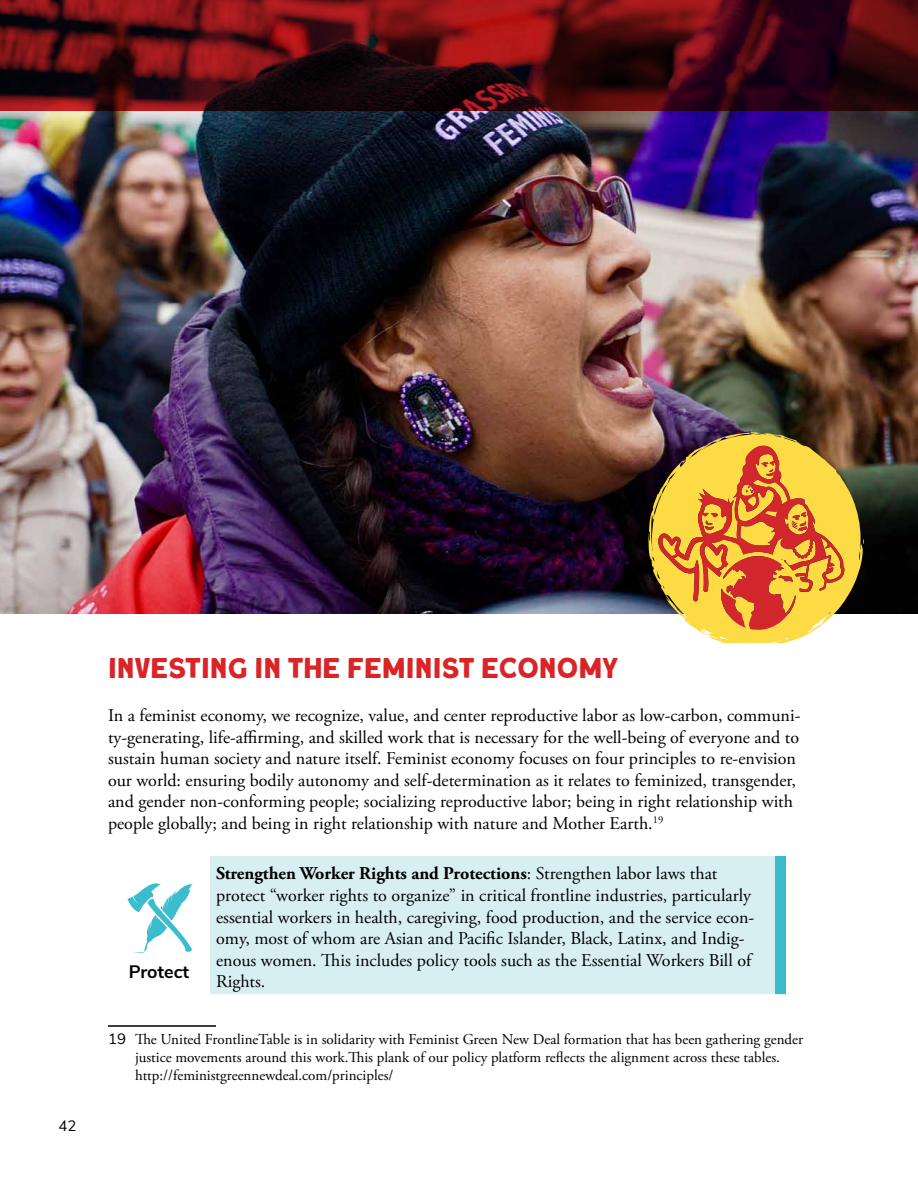
<style>
.page{position:relative;width:918px;height:1188px;background:#fff}
.page>*{position:absolute;margin:0;border:0;box-sizing:border-box;transform-origin:0 0}
.t1{font:26.7px "Roquen";color:#d92428}
.t2{font:18px/21.6px "Adobe Garamond Pro";color:#000}
.t3{font:700 18px "Nunito Sans";color:#000}
.t4{font:15px/18px "Adobe Garamond Pro";color:#000}
.t5{font:15px "Nunito Sans";color:#000}
.s1{font-weight:700}
.s2{font-family:"Nunito Sans"}
</style>
<div class="page">
<div style="left:210px;top:857px;width:565px;height:140px;background:#d8eff2"></div>
<div style="left:775px;top:857px;width:11px;height:140px;background:#38bccc"></div>
<div style="left:210px;top:994px;width:565px;height:6px;background:#fff"></div>
<div style="left:775px;top:994px;width:11px;height:6px;background:#fff"></div>
<hr style="left:108px;top:1025px;width:108px;height:2px;background:#000">
<img style="left:0;top:110px;width:918px;height:503px">
<svg style="left:0;top:0;width:918px;height:110px;background:#4e0c11"></svg>
<img style="left:648px;top:432px;width:215px;height:211px">
<svg style="left:651px;top:443px;width:193px;height:192px;background:#df9d42"></svg>
<svg style="left:127px;top:883px;width:66px;height:70px"></svg>
<p class="t5" style="left:58px;top:1115px;width:19px">42</p>
<h1 class="t1" style="left:108px;top:650px;width:512px">INVESTING IN THE FEMINIST ECONOMY</h1>
<p class="t2" style="left:108px;top:705px;width:694px">In a feminist economy, we recognize, value, and center reproductive labor as low-carbon, communi&shy;ty-generating, life-affirming, and skilled work that is necessary for the well-being of everyone and to sustain human society and nature itself. Feminist economy focuses on four principles to re-envision our world: ensuring bodily autonomy and self-determination as it relates to feminized, transgender, and gender non-conforming people; socializing reproductive labor; being in right relationship with people globally; and being in right relationship with nature and Mother Earth.<sup>19</sup></p>
<p class="t3" style="left:129px;top:958px;width:62px">Protect</p>
<p class="t2" style="left:216px;top:864px;width:540px"><span class="s1">Strengthen Worker Rights and Protections</span>: Strengthen labor laws that protect “worker rights to organize” in critical frontline industries, particularly essential workers in health, caregiving, food production, and the service econ&shy;omy, most of whom are Asian and Pacific Islander, Black, Latinx, and Indig&shy;enous women. This includes policy tools such as the Essential Workers Bill of Rights.</p>
<p class="t4" style="left:135px;top:1031px;width:670px;text-indent:-27px"><span class="s2">19</span> The United FrontlineTable is in solidarity with Feminist Green New Deal formation that has been gathering gender justice movements around this work.This plank of our policy platform reflects the alignment across these tables. http://feministgreennewdeal.com/principles/</p>
</div>
